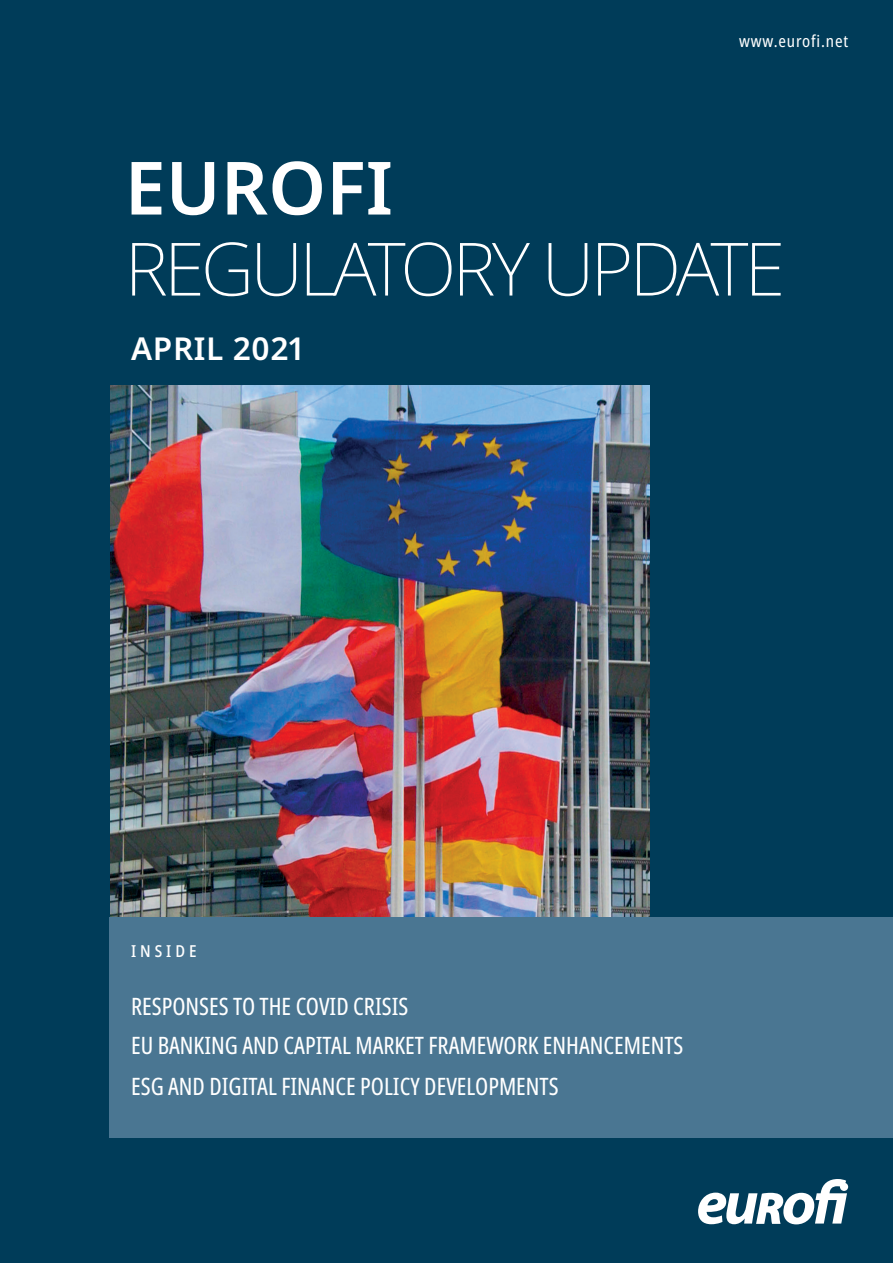
<style>
.page{position:relative;width:893px;height:1263px;background:#003c59}
.page>*{position:absolute;margin:0;border:0;box-sizing:border-box;transform-origin:0 0}
.t1{font:200 73.5px "Noto Sans";letter-spacing:-.05em;color:#fff}
.t2{font:600 73.5px "Noto Sans";color:#fff}
.t3{font:600 31.5px "Noto Sans";letter-spacing:.02em;color:#fff}
.t4{font:extra-condensed 24px/39px "Noto Sans";color:#fff}
.t5{font:condensed 16.5px "Noto Sans";letter-spacing:.05em;color:#fff}
.t6{font:500 condensed 16.5px "Noto Sans";letter-spacing:.24em;color:#fff}
</style>
<div class="page">
<svg style="left:698px;top:1179px;width:149px;height:45px"></svg>
<div style="left:840px;top:1183px;width:8px;height:8px;background:#fff;border-radius:50%"></div>
<img style="left:111px;top:386px;width:538px;height:531px">
<div style="left:110px;top:917px;width:783px;height:221px;background:#4a7692"></div>
<p class="t5" style="left:739px;top:29px;width:111px">www.eurofi.net</p>
<h1 class="t2" style="left:125px;top:136px;width:270px">EUROFI</h1>
<h1 class="t1" style="left:125px;top:217px;width:662px">REGULATORY UPDATE</h1>
<h2 class="t3" style="left:131px;top:327px;width:175px">APRIL 2021</h2>
<p class="t6" style="left:131px;top:939px;width:67px">INSIDE</p>
<p class="t4" style="left:131px;top:988px;width:554px">RESPONSES TO THE COVID CRISIS<br>EU BANKING AND CAPITAL MARKET FRAMEWORK ENHANCEMENTS</p>
<p class="t4" style="left:131px;top:1068px;width:429px">ESG AND DIGITAL FINANCE POLICY DEVELOPMENTS</p>
</div>
